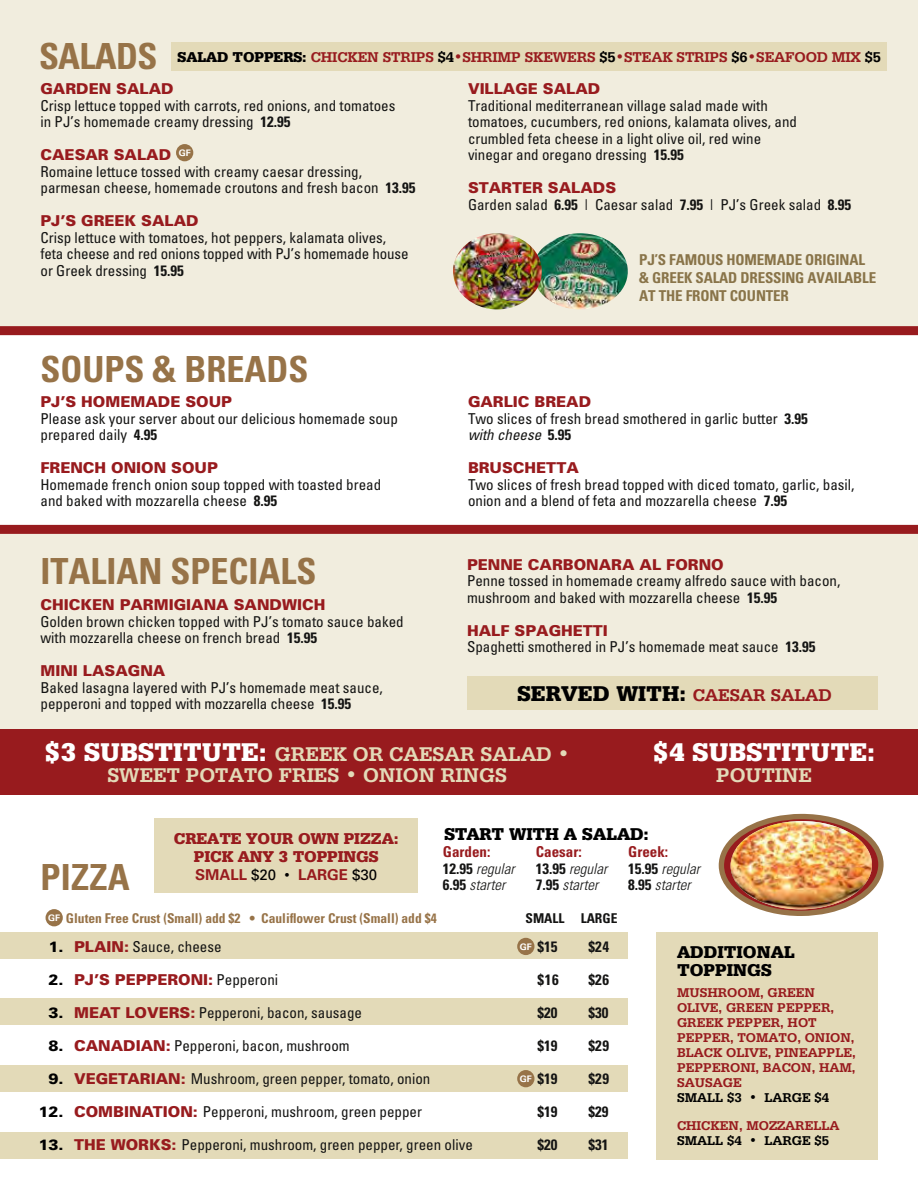
<style>
.page{position:relative;width:918px;height:1188px;background:#fff}
.page>*{position:absolute;margin:0;border:0;box-sizing:border-box;transform-origin:0 0}
.t1{font:700 condensed 36px "Univers";color:#977348}
.t2{font:900 27px "Serifa BT";color:#fff}
.t3{font:900 22.5px "Serifa BT";color:#000}
.t4{font:700 21px/21px "Serifa BT";color:#e3dab8;text-align:center}
.t5{font:900 18px/18px "Serifa BT";color:#000}
.t6{font:900 16.5px/18px "Serifa BT";letter-spacing:-.01em;color:#981b1e;text-align:center}
.t7{font:condensed 15px/16.5px "Univers";color:#141413}
.t8{font:900 15px "Univers";color:#981b1e}
.t9{font:italic 300 condensed 15px/16.5px "Univers";color:#141413}
.t10{font:700 15px "Serifa BT";letter-spacing:-.01em;color:#981b1e}
.t11{font:700 condensed 15px/18px "Univers";letter-spacing:-.01em;color:#897449}
.t12{font:700 condensed 15px "Univers";color:#141413}
.t13{font:700 15px "Univers S";color:#981b1e}
.t14{font:700 13.5px/15px "Serifa BT";color:#981b1e}
.t15{font:700 condensed 13.5px "Univers";color:#977348}
.t16{font:700 13.5px "Serifa BT";color:#000}
.t17{font:700 condensed 13.5px "Univers";color:#141413}
.t18{font:700 9px "Univers S";color:#fff}
.s1{font-weight:900;color:#000}
.s2{color:#000}
.s3{font-weight:700}
.s4{font-weight:900;font-stretch:normal;color:#981b1e}
.s5{font-style:italic}
.s6{font-weight:700;font-size:18px;color:#981b1e}
.s7{font-weight:900;font-size:27px;color:#fff}
.s8{font-family:"Univers";font-weight:400;color:#000}
.s9{font-weight:700;font-style:normal;color:#981b1e}
.s10{font-weight:700;font-style:normal}
.s11{font-weight:900;font-stretch:normal;color:#000}
.s12{font-weight:400;font-stretch:condensed;color:#141413}
</style>
<div class="page">
<div style="left:154px;top:819px;width:264px;height:74px;background:#e3dab8"></div>
<div style="left:0;top:0;width:918px;height:328px;background:#f1edde"></div>
<div style="left:0;top:531px;width:918px;height:228px;background:#f1edde"></div>
<div style="left:0;top:525px;width:918px;height:9px;background:#981b1e"></div>
<div style="left:171px;top:42px;width:716px;height:28px;background:#e3dab8"></div>
<div style="left:176px;top:144px;width:17px;height:17px;background:#977348;border-radius:50%"></div>
<div style="left:0;top:729px;width:918px;height:66px;background:#981b1e"></div>
<div style="left:467px;top:676px;width:411px;height:33px;background:#e3dab8"></div>
<div style="left:0;top:326px;width:918px;height:9px;background:#981b1e"></div>
<img style="left:542px;top:233px;width:86px;height:76px">
<img style="left:453px;top:233px;width:89px;height:76px">
<div style="left:656px;top:932px;width:222px;height:228px;background:#e3dab8"></div>
<div style="left:46px;top:909px;width:17px;height:17px;background:#977348;border-radius:50%"></div>
<div style="left:0;top:932px;width:628px;height:27px;background:#e3dab8"></div>
<div style="left:0;top:998px;width:628px;height:27px;background:#e3dab8"></div>
<div style="left:0;top:1065px;width:628px;height:27px;background:#e3dab8"></div>
<div style="left:0;top:1132px;width:628px;height:28px;background:#e3dab8"></div>
<div style="left:517px;top:938px;width:17px;height:17px;background:#977348;border-radius:50%"></div>
<div style="left:517px;top:1070px;width:17px;height:17px;background:#977348;border-radius:50%"></div>
<svg style="left:719px;top:814px;width:165px;height:102px"></svg>
<img style="left:730px;top:821px;width:142px;height:89px">
<h1 class="t1" style="left:39px;top:34px;width:120px">SALADS</h1>
<p class="t10" style="left:178px;top:48px;width:705px"><span class="s1">SALAD TOPPERS:</span> CHICKEN STRIPS <span class="s2">$4</span>•SHRIMP SKEWERS <span class="s2">$5</span>•STEAK STRIPS <span class="s2">$6</span>•SEAFOOD MIX <span class="s2">$5</span></p>
<p class="t8" style="left:40px;top:80px;width:135px">GARDEN SALAD</p>
<p class="t7" style="left:40px;top:97px;width:356px">Crisp lettuce topped with carrots, red onions, and tomatoes in PJ’s homemade creamy dressing <span class="s3">12.95</span></p>
<p class="t8" style="left:40px;top:146px;width:132px">CAESAR SALAD</p>
<p class="t7" style="left:40px;top:163px;width:376px">Romaine lettuce tossed with creamy caesar dressing, parmesan cheese, homemade croutons and fresh bacon <span class="s3">13.95</span></p>
<p class="t8" style="left:40px;top:212px;width:160px">PJ’S GREEK SALAD</p>
<p class="t7" style="left:40px;top:229px;width:370px">Crisp lettuce with tomatoes, hot peppers, kalamata olives, feta cheese and red onions topped with PJ’s homemade house or Greek dressing <span class="s3">15.95</span></p>
<p class="t18" style="left:179px;top:148px;width:13px">GF</p>
<h1 class="t1" style="left:41px;top:347px;width:270px">SOUPS &amp; BREADS</h1>
<p class="t8" style="left:40px;top:392px;width:193px">PJ’S HOMEMADE SOUP</p>
<p class="t7" style="left:40px;top:410px;width:359px">Please ask your server about our delicious homemade soup prepared daily <span class="s3">4.95</span></p>
<p class="t8" style="left:40px;top:458px;width:179px">FRENCH ONION SOUP</p>
<p class="t7" style="left:40px;top:476px;width:342px">Homemade french onion soup topped with toasted bread and baked with mozzarella cheese <span class="s3">8.95</span></p>
<h1 class="t1" style="left:40px;top:549px;width:278px">ITALIAN SPECIALS</h1>
<p class="t8" style="left:40px;top:596px;width:286px">CHICKEN PARMIGIANA SANDWICH</p>
<p class="t7" style="left:40px;top:613px;width:365px">Golden brown chicken topped with PJ’s tomato sauce baked with mozzarella cheese on french bread <span class="s3">15.95</span></p>
<p class="t8" style="left:40px;top:662px;width:126px">MINI LASAGNA</p>
<p class="t7" style="left:40px;top:679px;width:344px">Baked lasagna layered with PJ’s homemade meat sauce, pepperoni and topped with mozzarella cheese <span class="s3">15.95</span></p>
<p class="t8" style="left:468px;top:80px;width:134px">VILLAGE SALAD</p>
<p class="t7" style="left:468px;top:97px;width:331px">Traditional mediterranean village salad made with tomatoes, cucumbers, red onions, kalamata olives, and crumbled feta cheese in a light olive oil, red wine vinegar and oregano dressing <span class="s3">15.95</span></p>
<p class="t7" style="left:468px;top:179px;width:385px"><span class="s4">STARTER SALADS<br></span>Garden salad <span class="s3">6.95</span> | Caesar salad <span class="s3">7.95</span> | PJ’s Greek salad <span class="s3">8.95</span></p>
<p class="t11" style="left:639px;top:250px;width:239px">PJ’S FAMOUS HOMEMADE ORIGINAL &amp; GREEK SALAD DRESSING AVAILABLE<br>AT THE FRONT COUNTER</p>
<p class="t7" style="left:468px;top:393px;width:341px"><span class="s4">GARLIC BREAD<br></span>Two slices of fresh bread smothered in garlic butter <span class="s3">3.95 </span><span class="s5">with cheese</span> <span class="s3">5.95</span></p>
<p class="t8" style="left:468px;top:458px;width:112px">BRUSCHETTA</p>
<p class="t7" style="left:468px;top:476px;width:388px">Two slices of fresh bread topped with diced tomato, garlic, basil, onion and a blend of feta and mozzarella cheese <span class="s3">7.95</span></p>
<p class="t8" style="left:467px;top:555px;width:258px">PENNE CARBONARA AL FORNO</p>
<p class="t7" style="left:467px;top:572px;width:375px">Penne tossed in homemade creamy alfredo sauce with bacon, mushroom and baked with mozzarella cheese <span class="s3">15.95</span></p>
<p class="t7" style="left:467px;top:622px;width:350px"><span class="s4">HALF SPAGHETTI<br></span>Spaghetti smothered in PJ’s homemade meat sauce <span class="s3">13.95</span></p>
<h3 class="t3" style="left:518px;top:680px;width:316px">SERVED WITH: <span class="s6">CAESAR SALAD</span></h3>
<h3 class="t4" style="left:45px;top:743px;width:527px"><span class="s7">$3 SUBSTITUTE:</span> GREEK OR CAESAR SALAD •<br>SWEET POTATO FRIES • ONION RINGS</h3>
<h2 class="t2" style="left:653px;top:736px;width:224px">$4 SUBSTITUTE:</h2>
<h3 class="t4" style="left:716px;top:764px;width:98px">POUTINE</h3>
<h1 class="t1" style="left:40px;top:855px;width:91px">PIZZA</h1>
<p class="t6" style="left:174px;top:829px;width:226px">CREATE YOUR OWN PIZZA:<br>PICK ANY 3 TOPPINGS</p>
<p class="t13" style="left:195px;top:866px;width:183px">SMALL <span class="s8">$20 •</span> LARGE <span class="s8">$30</span></p>
<p class="t5" style="left:444px;top:824px;width:206px">START WITH A SALAD:</p>
<p class="t9" style="left:443px;top:844px;width:73px"><span class="s9">Garden:<br></span><span class="s10">12.95</span> regular<br><span class="s10">6.95</span> starter</p>
<p class="t9" style="left:536px;top:844px;width:73px"><span class="s9">Caesar:<br></span><span class="s10">13.95</span> regular<br><span class="s10">7.95</span> starter</p>
<p class="t9" style="left:628px;top:844px;width:73px"><span class="s9">Greek:<br></span><span class="s10">15.95</span> regular<br><span class="s10">8.95</span> starter</p>
<p class="t15" style="left:48px;top:910px;width:390px"><sup>GF</sup> Gluten Free Crust (Small) add $2 • Cauliflower Crust (Small) add $4</p>
<p class="t17" style="left:526px;top:910px;width:93px">SMALL LARGE</p>
<p class="t7" style="left:49px;top:938px;width:174px"><span class="s11">1.</span> <span class="s4">PLAIN:</span> Sauce, cheese</p>
<p class="t12" style="left:538px;top:937px;width:21px">$15</p>
<p class="t12" style="left:589px;top:937px;width:22px">$24</p>
<p class="t8" style="left:49px;top:970px;width:231px"><span class="s2">2.</span> PJ’S PEPPERONI: <span class="s12">Pepperoni</span></p>
<p class="t12" style="left:538px;top:970px;width:23px">$16</p>
<p class="t12" style="left:589px;top:970px;width:22px">$26</p>
<p class="t7" style="left:49px;top:1004px;width:315px"><span class="s11">3.</span> <span class="s4">MEAT LOVERS:</span> Pepperoni, bacon, sausage</p>
<p class="t12" style="left:538px;top:1003px;width:21px">$20</p>
<p class="t12" style="left:589px;top:1003px;width:21px">$30</p>
<p class="t7" style="left:49px;top:1037px;width:303px"><span class="s11">8.</span> <span class="s4">CANADIAN:</span> Pepperoni, bacon, mushroom</p>
<p class="t12" style="left:538px;top:1036px;width:21px">$19</p>
<p class="t12" style="left:589px;top:1036px;width:22px">$29</p>
<p class="t7" style="left:49px;top:1070px;width:383px"><span class="s11">9.</span> <span class="s4">VEGETARIAN:</span> Mushroom, green pepper, tomato, onion</p>
<p class="t12" style="left:538px;top:1070px;width:21px">$19</p>
<p class="t12" style="left:589px;top:1070px;width:22px">$29</p>
<p class="t7" style="left:39px;top:1103px;width:385px"><span class="s11">12.</span> <span class="s4">COMBINATION:</span> Pepperoni, mushroom, green pepper</p>
<p class="t12" style="left:538px;top:1103px;width:21px">$19</p>
<p class="t12" style="left:589px;top:1103px;width:21px">$29</p>
<p class="t7" style="left:39px;top:1136px;width:436px"><span class="s11">13.</span> <span class="s4">THE WORKS:</span> Pepperoni, mushroom, green pepper, green olive</p>
<p class="t12" style="left:538px;top:1136px;width:21px">$20</p>
<p class="t12" style="left:589px;top:1136px;width:21px">$31</p>
<p class="t18" style="left:520px;top:941px;width:13px">GF</p>
<p class="t18" style="left:520px;top:1074px;width:13px">GF</p>
<p class="t5" style="left:677px;top:943px;width:119px">ADDITIONAL<br>TOPPINGS</p>
<p class="t14" style="left:677px;top:984px;width:180px">MUSHROOM, GREEN<br>OLIVE, GREEN PEPPER,<br>GREEK PEPPER, HOT<br>PEPPER, TOMATO, ONION,<br>BLACK OLIVE, PINEAPPLE,<br>PEPPERONI, BACON, HAM,<br>SAUSAGE</p>
<p class="t16" style="left:677px;top:1089px;width:154px">SMALL $3 • LARGE $4</p>
<p class="t14" style="left:677px;top:1118px;width:164px">CHICKEN, MOZZARELLA</p>
<p class="t16" style="left:677px;top:1132px;width:154px">SMALL $4 • LARGE $5</p>
</div>
